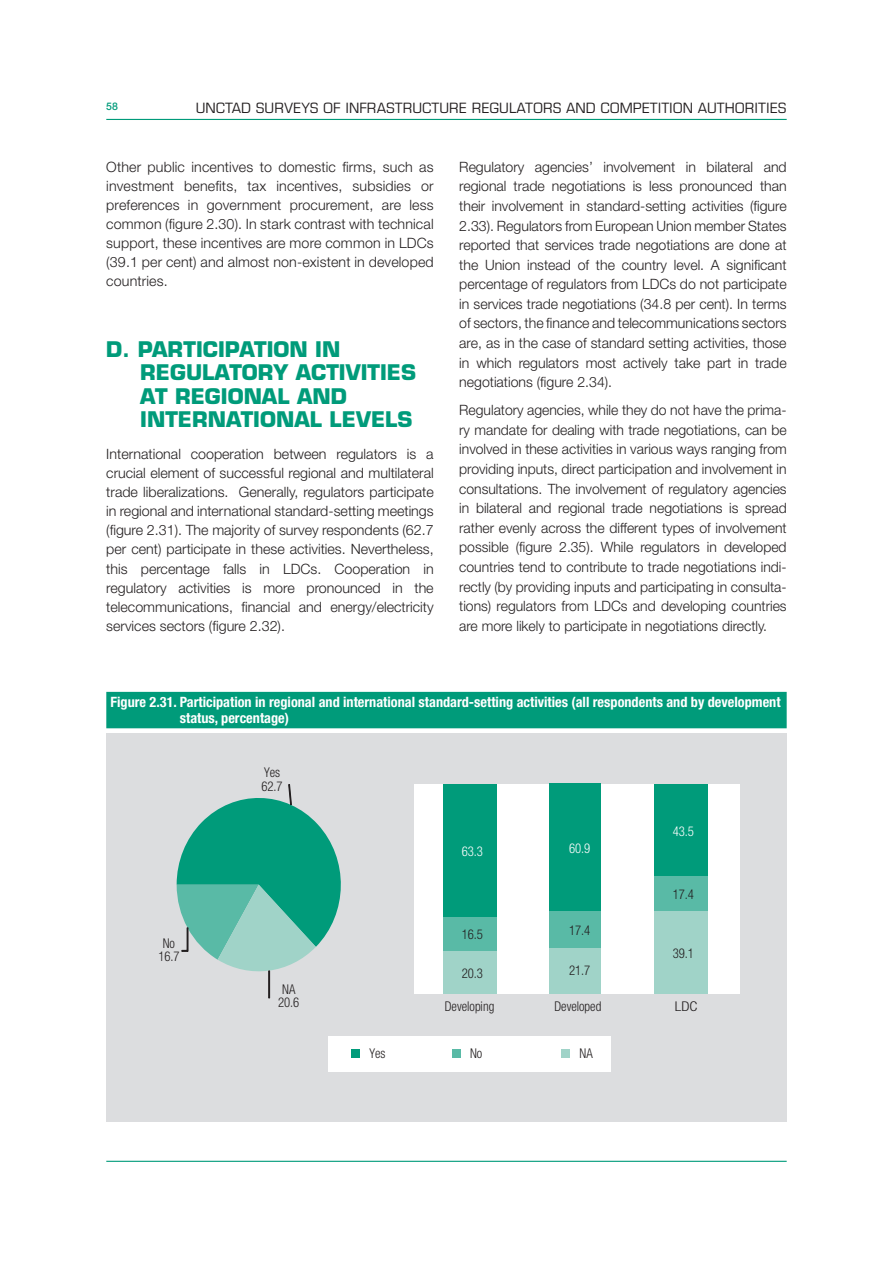
<style>
.page{position:relative;width:893px;height:1263px;background:#fff}
.page>*{position:absolute;margin:0;border:0;box-sizing:border-box;transform-origin:0 0}
.t1{font:700 21px/23.5px "Eurostile LT Std";color:#009b7a}
.t2{font:300 14.25px/19.6px "Helvetica Neue LT Std";color:#231f20;text-align:justify}
.t3{font:700 condensed 14.25px/16.5px "Helvetica Neue LT Std";color:#fff}
.t4{font:condensed 14.25px "Eurostile LT Std";color:#231f20;scale:1.15 1}
.t5{font:300 condensed 13.5px/12.9px "Helvetica Neue LT Std";color:#231f20;scale:.95 1}
.t6{font:300 condensed 13.5px "Helvetica Neue LT Std";color:#fff;scale:.95 1}
.t7{font:300 condensed 13.5px "Helvetica Neue LT Std";color:#231f20;scale:1.13 1}
.t8{font:500 10.5px "Helvetica Neue LT Std";color:#009b7a}
</style>
<div class="page">
<hr style="left:106px;top:119px;width:681px;height:1px;background:#009b7a">
<hr style="left:106px;top:1161px;width:681px;height:1px;background:#009b7a">
<div style="left:106px;top:692px;width:681px;height:36px;background:#009b7a"></div>
<div style="left:106px;top:733px;width:681px;height:388px;background:#dcdddf"></div>
<svg style="left:177px;top:784px;width:164px;height:214px"></svg>
<div style="left:414px;top:784px;width:325px;height:209px;background:#fff"></div>
<div style="left:443px;top:951px;width:53px;height:42px;background:#a0d3c8"></div>
<div style="left:550px;top:948px;width:51px;height:45px;background:#a0d3c8"></div>
<div style="left:654px;top:911px;width:53px;height:82px;background:#a0d3c8"></div>
<div style="left:443px;top:916px;width:53px;height:35px;background:#59baa6"></div>
<div style="left:550px;top:911px;width:51px;height:37px;background:#59baa6"></div>
<div style="left:654px;top:875px;width:53px;height:36px;background:#59baa6"></div>
<div style="left:443px;top:784px;width:53px;height:132px;background:#009b7a"></div>
<div style="left:550px;top:784px;width:51px;height:127px;background:#009b7a"></div>
<div style="left:654px;top:784px;width:53px;height:91px;background:#009b7a"></div>
<div style="left:329px;top:1036px;width:282px;height:35px;background:#fff"></div>
<div style="left:561px;top:1049px;width:9px;height:9px;background:#a0d3c8"></div>
<div style="left:452px;top:1049px;width:8px;height:9px;background:#59baa6"></div>
<div style="left:352px;top:1049px;width:8px;height:9px;background:#009b7a"></div>
<p class="t8" style="left:106px;top:100px;width:13px">58</p>
<p class="t4" style="left:196px;top:99px;width:515px">UNCTAD SURVEYS OF INFRASTRUCTURE REGULATORS AND COMPETITION AUTHORITIES</p>
<p class="t2" style="left:106px;top:157px;width:329px;line-height:19px">Other public incentives to domestic firms, such as investment benefits, tax incentives, subsidies or preferences in government procurement, are less common (figure 2.30). In stark contrast with technical support, these incentives are more common in LDCs (39.1 per cent) and almost non-existent in developed countries.</p>
<h1 class="t1" style="left:140px;top:337px;width:277px;text-indent:-34px">D. PARTICIPATION IN<br>REGULATORY ACTIVITIES<br>AT REGIONAL AND<br>INTERNATIONAL LEVELS</h1>
<p class="t2" style="left:106px;top:444px;width:329px;line-height:19px">International cooperation between regulators is a crucial element of successful regional and multilateral trade liberalizations. Generally, regulators participate in regional and international standard-setting meetings (figure 2.31). The majority of survey respondents (62.7 per cent) participate in these activities. Nevertheless, this percentage falls in LDCs. Cooperation in regulatory activities is more pronounced in the telecommunications, financial and energy/electricity services sectors (figure 2.32).</p>
<p class="t2" style="left:459px;top:157px;width:329px">Regulatory agencies’ involvement in bilateral and regional trade negotiations is less pronounced than their involvement in standard-setting activities (figure 2.33). Regulators from European Union member States reported that services trade negotiations are done at the Union instead of the country level. A significant percentage of regulators from LDCs do not participate in services trade negotiations (34.8 per cent). In terms of sectors, the finance and telecommunications sectors are, as in the case of standard setting activities, those in which regulators most actively take part in trade negotiations (figure 2.34).</p>
<p class="t2" style="left:459px;top:400px;width:329px">Regulatory agencies, while they do not have the prima&shy;ry mandate for dealing with trade negotiations, can be involved in these activities in various ways ranging from providing inputs, direct participation and involvement in consultations. The involvement of regulatory agencies in bilateral and regional trade negotiations is spread rather evenly across the different types of involvement possible (figure 2.35). While regulators in developed countries tend to contribute to trade negotiations indi&shy;rectly (by providing inputs and participating in consulta&shy;tions) regulators from LDCs and developing countries are more likely to participate in negotiations directly.</p>
<p class="t3" style="left:180px;top:693px;width:602px;text-indent:-69px">Figure 2.31. Participation in regional and international standard-setting activities (all respondents and by development status, percentage)</p>
<p class="t5" style="left:158px;top:936px;width:24px;text-align:center">No<br>16.7</p>
<p class="t5" style="left:262px;top:765px;width:24px;line-height:14.1px">Yes<br>62.7</p>
<p class="t5" style="left:278px;top:982px;width:24px">NA<br>20.6</p>
<p class="t6" style="left:462px;top:843px;width:24px">63.3</p>
<p class="t6" style="left:569px;top:841px;width:24px">60.9</p>
<p class="t5" style="left:462px;top:928px;width:24px">16.5</p>
<p class="t5" style="left:569px;top:923px;width:24px">17.4</p>
<p class="t5" style="left:462px;top:967px;width:24px">20.3</p>
<p class="t5" style="left:569px;top:964px;width:24px">21.7</p>
<p class="t6" style="left:673px;top:823px;width:24px">43.5</p>
<p class="t5" style="left:673px;top:888px;width:24px">17.4</p>
<p class="t5" style="left:673px;top:947px;width:24px">39.1</p>
<p class="t5" style="left:445px;top:999px;width:54px">Developing</p>
<p class="t5" style="left:554px;top:999px;width:51px">Developed</p>
<p class="t7" style="left:675px;top:998px;width:21px">LDC</p>
<p class="t5" style="left:369px;top:1047px;width:18px">Yes</p>
<p class="t5" style="left:470px;top:1047px;width:14px">No</p>
<p class="t5" style="left:580px;top:1047px;width:15px">NA</p>
</div>
